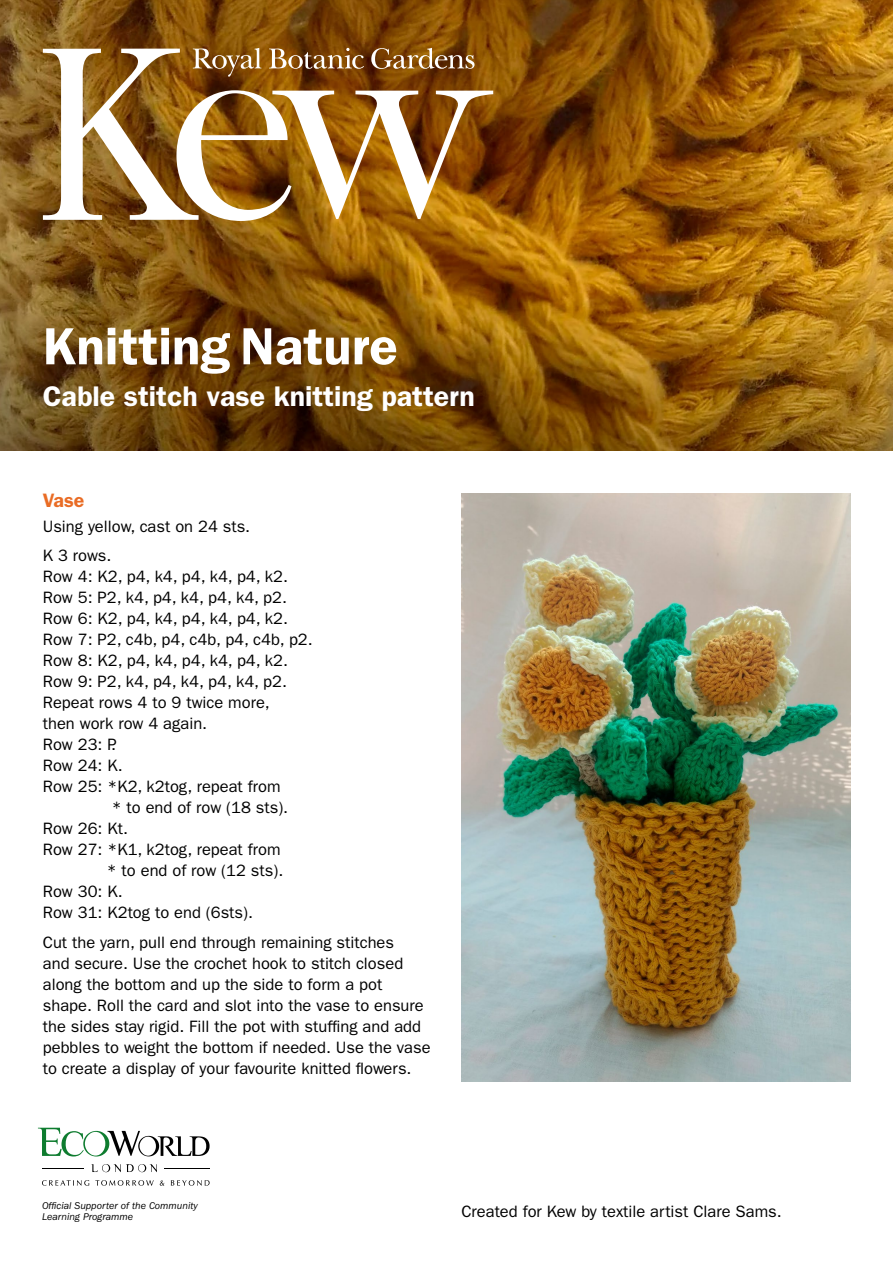
<style>
.page{position:relative;width:893px;height:1263px;background:#fff}
.page>*{position:absolute;margin:0;border:0;box-sizing:border-box;transform-origin:0 0}
.Main_Header{font:600 52.5px "ITC Franklin Gothic Std";color:#fff}
.Subtitle{font:600 28.5px "ITC Franklin Gothic Std";color:#fff}
.Main_Copy{font:600 19.5px "ITC Franklin Gothic Std";color:#e96c25}
.Main_Copy-2{font:16.5px/21px "ITC Franklin Gothic Std";color:#000}
.t1{font:italic 10.2px/11.7px "ITC Franklin Gothic Std";color:#000}
</style>
<div class="page">
<img style="left:0;top:0;width:893px;height:253px">
<svg style="left:43px;top:48px;width:450px;height:173px"></svg>
<svg style="left:42px;top:1180px;width:47px;height:6px"></svg>
<svg style="left:95px;top:1180px;width:59px;height:6px"></svg>
<svg style="left:160px;top:1180px;width:4px;height:6px"></svg>
<svg style="left:171px;top:1180px;width:39px;height:6px"></svg>
<svg style="left:38px;top:1128px;width:172px;height:28px"></svg>
<hr style="left:164px;top:1168px;width:46px;height:1px;background:#000">
<hr style="left:42px;top:1168px;width:41px;height:1px;background:#000">
<svg style="left:91px;top:1164px;width:66px;height:8px"></svg>
<svg style="left:0;top:253px;width:893px;height:198px;background:#84540c"></svg>
<img style="left:461px;top:493px;width:389px;height:588px">
<p class="Main_Header" style="left:43px;top:315px;width:356px">Knitting Nature</p>
<p class="Subtitle" style="left:43px;top:379px;width:433px">Cable stitch vase knitting pattern</p>
<p class="Main_Copy" style="left:43px;top:488px;width:43px">Vase</p>
<p class="Main_Copy-2" style="left:43px;top:516px;width:209px">Using yellow, cast on 24 sts.</p>
<p class="Main_Copy-2" style="left:43px;top:545px;width:70px">K 3 rows.</p>
<p class="Main_Copy-2" style="left:43px;top:566px;width:247px">Row 4: K2, p4, k4, p4, k4, p4, k2.</p>
<p class="Main_Copy-2" style="left:43px;top:587px;width:246px">Row 5: P2, k4, p4, k4, p4, k4, p2.</p>
<p class="Main_Copy-2" style="left:43px;top:608px;width:247px">Row 6: K2, p4, k4, p4, k4, p4, k2.</p>
<p class="Main_Copy-2" style="left:43px;top:629px;width:271px">Row 7: P2, c4b, p4, c4b, p4, c4b, p2.</p>
<p class="Main_Copy-2" style="left:43px;top:650px;width:247px">Row 8: K2, p4, k4, p4, k4, p4, k2.</p>
<p class="Main_Copy-2" style="left:43px;top:671px;width:246px">Row 9: P2, k4, p4, k4, p4, k4, p2.</p>
<p class="Main_Copy-2" style="left:43px;top:692px;width:229px">Repeat rows 4 to 9 twice more,</p>
<p class="Main_Copy-2" style="left:43px;top:713px;width:166px">then work row 4 again.</p>
<p class="Main_Copy-2" style="left:43px;top:734px;width:75px">Row 23: P.</p>
<p class="Main_Copy-2" style="left:43px;top:755px;width:81px">Row 24: K.</p>
<p class="Main_Copy-2" style="left:43px;top:776px;width:239px">Row 25: *K2, k2tog, repeat from</p>
<p class="Main_Copy-2" style="left:112px;top:797px;width:178px">* to end of row (18 sts).</p>
<p class="Main_Copy-2" style="left:43px;top:818px;width:87px">Row 26: Kt.</p>
<p class="Main_Copy-2" style="left:43px;top:839px;width:239px">Row 27: *K1, k2tog, repeat from</p>
<p class="Main_Copy-2" style="left:107px;top:860px;width:178px">* to end of row (12 sts).</p>
<p class="Main_Copy-2" style="left:43px;top:881px;width:81px">Row 30: K.</p>
<p class="Main_Copy-2" style="left:43px;top:902px;width:212px">Row 31: K2tog to end (6sts).</p>
<p class="Main_Copy-2" style="left:43px;top:932px;width:389px">Cut the yarn, pull end through remaining stitches<br>and secure. Use the crochet hook to stitch closed along the bottom and up the side to form a pot shape. Roll the card and slot into the vase to ensure the sides stay rigid. Fill the pot with stuffing and add pebbles to weight the bottom if needed. Use the vase to create a display of your favourite knitted flowers.</p>
<p class="t1" style="left:42px;top:1200px;width:157px">Official Supporter of the Community<br>Learning Programme</p>
<p class="Main_Copy-2" style="left:461px;top:1201px;width:322px">Created for Kew by textile artist Clare Sams.</p>
</div>
